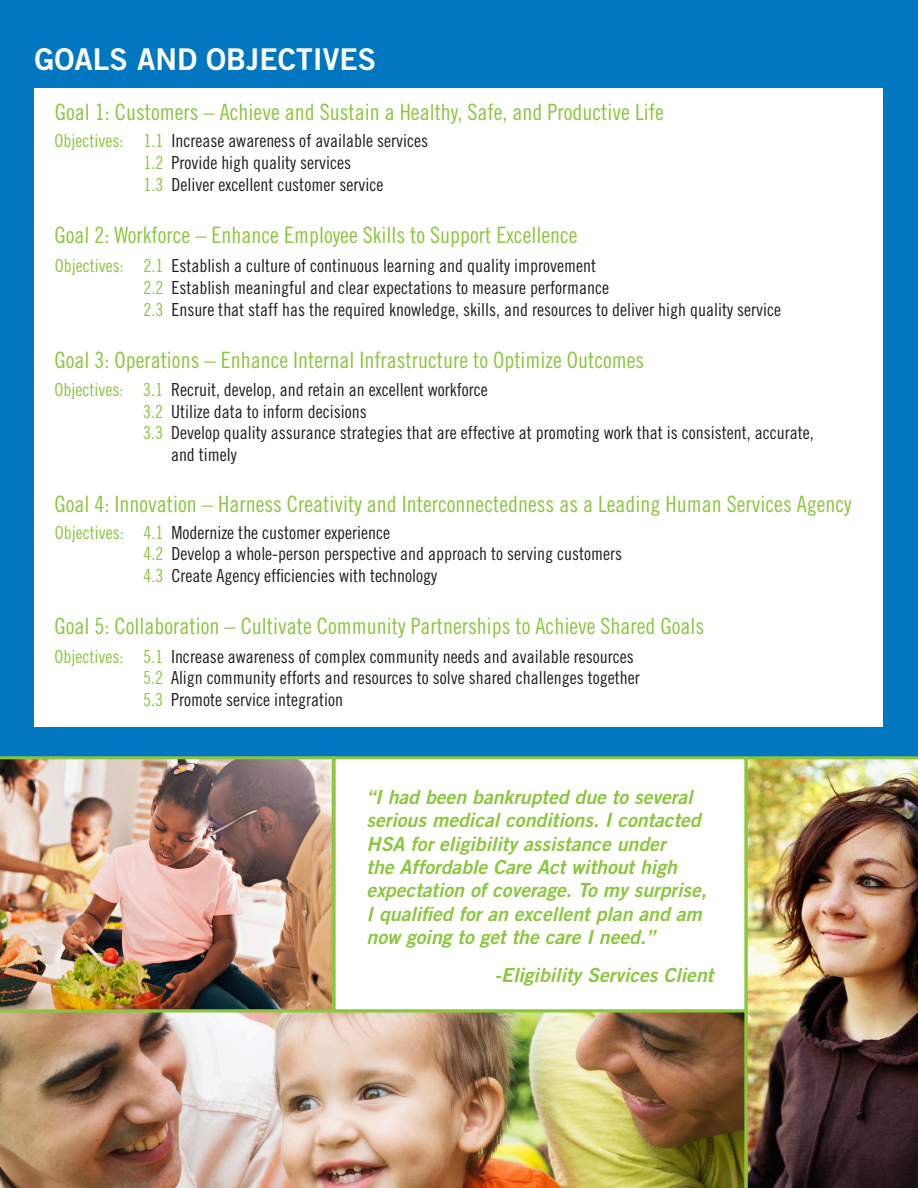
<style>
.page{position:relative;width:918px;height:1188px;background:#0077c0}
.page>*{position:absolute;margin:0;border:0;box-sizing:border-box;transform-origin:0 0}
.main_heading_white{font:30px "Trade Gothic LT Std Bd 2";color:#fff}
.Paragraph_Style_1{font:22.5px "Trade Gothic LT Std Cn 18";color:#8bc63e}
.quote{font:19.5px/23.4px "Trade Gothic LT Std Bd 2 Obl";color:#8bc63e}
.PP_Style_Main{font:18px/21.6px "Trade Gothic LT Std Cn 18";color:#231f20}
.Paragraph_Style_1-2{font:18px "Trade Gothic LT Std Cn 18";color:#8bc63e}
.s1{color:#8bc63e}
</style>
<div class="page">
<img style="left:747px;top:756px;width:171px;height:432px">
<div style="left:35px;top:88px;width:848px;height:639px;background:#fff"></div>
<img style="left:0;top:756px;width:333px;height:254px">
<div style="left:333px;top:756px;width:414px;height:256px;background:#fff;border:3px solid #8bc63e"></div>
<img style="left:0;top:1010px;width:747px;height:178px">
<p class="main_heading_white" style="left:35px;top:41px;width:343px">GOALS AND OBJECTIVES</p>
<p class="Paragraph_Style_1" style="left:55px;top:99px;width:610px">Goal 1: Customers – Achieve and Sustain a Healthy, Safe, and Productive Life</p>
<p class="PP_Style_Main" style="left:143px;top:130px;width:286px"><span class="s1">1.1</span> Increase awareness of available services</p>
<p class="PP_Style_Main" style="left:143px;top:152px;width:209px"><span class="s1">1.2</span> Provide high quality services</p>
<p class="PP_Style_Main" style="left:143px;top:173px;width:241px"><span class="s1">1.3</span> Deliver excellent customer service</p>
<p class="Paragraph_Style_1-2" style="left:55px;top:130px;width:70px">Objectives:</p>
<p class="Paragraph_Style_1" style="left:55px;top:221px;width:525px">Goal 2: Workforce – Enhance Employee Skills to Support Excellence</p>
<p class="PP_Style_Main" style="left:143px;top:255px;width:454px"><span class="s1">2.1</span> Establish a culture of continuous learning and quality improvement</p>
<p class="PP_Style_Main" style="left:143px;top:277px;width:467px"><span class="s1">2.2</span> Establish meaningful and clear expectations to measure performance</p>
<p class="PP_Style_Main" style="left:143px;top:298px;width:639px"><span class="s1">2.3</span> Ensure that staff has the required knowledge, skills, and resources to deliver high quality service</p>
<p class="Paragraph_Style_1-2" style="left:55px;top:255px;width:70px">Objectives:</p>
<p class="Paragraph_Style_1" style="left:55px;top:347px;width:591px">Goal 3: Operations – Enhance Internal Infrastructure to Optimize Outcomes</p>
<p class="PP_Style_Main" style="left:143px;top:379px;width:346px"><span class="s1">3.1</span> Recruit, develop, and retain an excellent workforce</p>
<p class="PP_Style_Main" style="left:143px;top:400px;width:225px"><span class="s1">3.2</span> Utilize data to inform decisions</p>
<p class="PP_Style_Main" style="left:171px;top:422px;width:644px;text-indent:-28px"><span class="s1">3.3</span> Develop quality assurance strategies that are effective at promoting work that is consistent, accurate, and timely</p>
<p class="Paragraph_Style_1-2" style="left:55px;top:379px;width:70px">Objectives:</p>
<p class="Paragraph_Style_1" style="left:55px;top:491px;width:799px">Goal 4: Innovation – Harness Creativity and Interconnectedness as a Leading Human Services Agency</p>
<p class="PP_Style_Main" style="left:143px;top:521px;width:248px"><span class="s1">4.1</span> Modernize the customer experience</p>
<p class="PP_Style_Main" style="left:143px;top:543px;width:480px"><span class="s1">4.2</span> Develop a whole-person perspective and approach to serving customers</p>
<p class="PP_Style_Main" style="left:143px;top:564px;width:295px"><span class="s1">4.3</span> Create Agency efficiencies with technology</p>
<p class="Paragraph_Style_1" style="left:55px;top:613px;width:651px">Goal 5: Collaboration – Cultivate Community Partnerships to Achieve Shared Goals</p>
<p class="PP_Style_Main" style="left:143px;top:645px;width:492px"><span class="s1">5.1</span> Increase awareness of complex community needs and available resources</p>
<p class="PP_Style_Main" style="left:143px;top:667px;width:498px"><span class="s1">5.2</span> Align community efforts and resources to solve shared challenges together</p>
<p class="PP_Style_Main" style="left:143px;top:688px;width:201px"><span class="s1">5.3</span> Promote service integration</p>
<p class="Paragraph_Style_1-2" style="left:55px;top:522px;width:70px">Objectives:</p>
<p class="Paragraph_Style_1-2" style="left:55px;top:645px;width:70px">Objectives:</p>
<p class="quote" style="left:367px;top:785px;width:342px">“I had been bankrupted due to several serious medical conditions. I contacted HSA for eligibility assistance under<br>the Affordable Care Act without high expectation of coverage. To my surprise, I qualified for an excellent plan and am now going to get the care I need.”</p>
<p class="quote" style="left:495px;top:963px;width:220px">-Eligibility Services Client</p>
</div>
